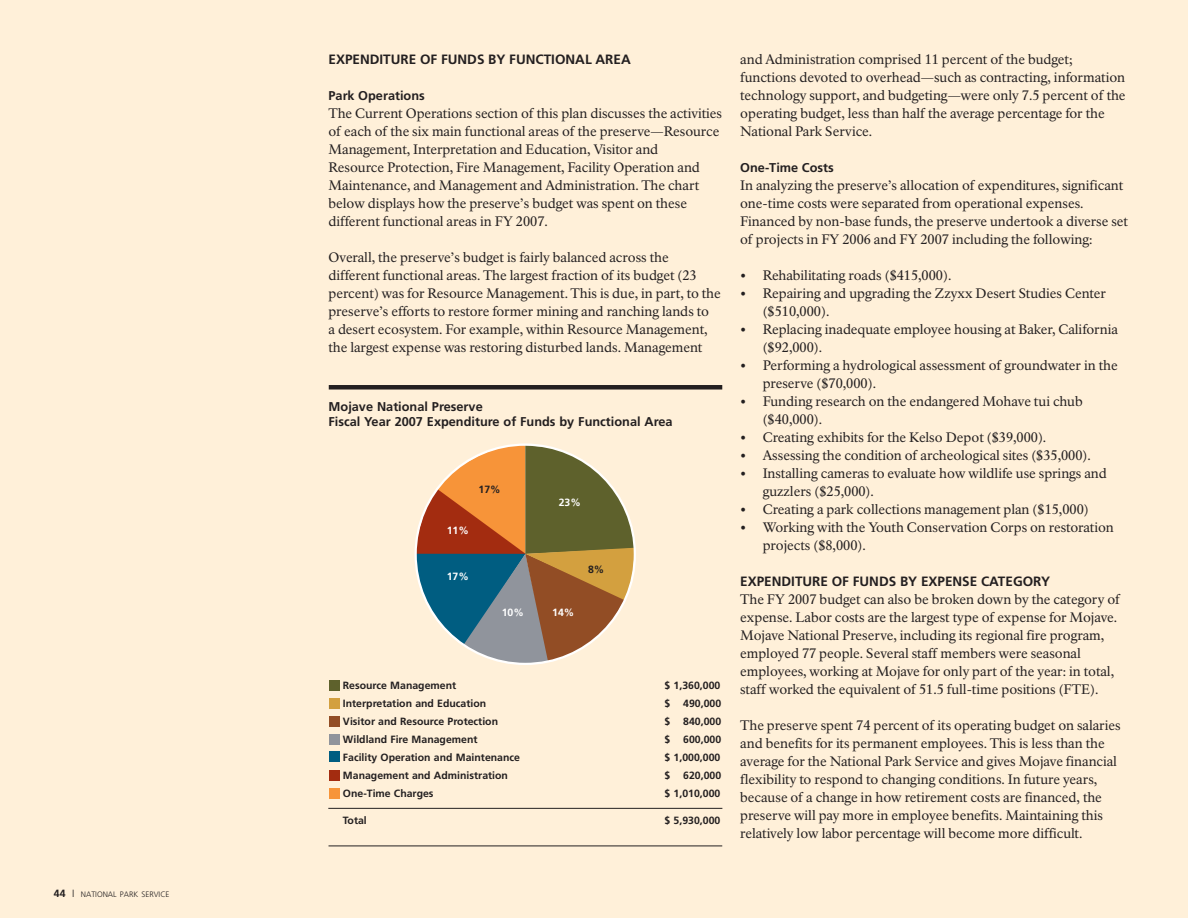
<style>
.page{position:relative;width:1188px;height:918px;background:#fff0d9}
.page>*{position:absolute;margin:0;border:0;box-sizing:border-box;transform-origin:0 0}
.t1{font:13.5px/18px "NPS Rawlinson OT";color:#231f20}
.t2{font:700 13.5px "Frutiger LT Std";color:#231f20}
.t3{font:700 12.75px/15px "Frutiger LT Std";color:#231f20}
.t4{font:700 10.5px "Frutiger LT Std";color:#231f20}
.t5{font:700 10.5px "Frutiger LT Std";color:#fff}
.t6{font:300 7.8px "Frutiger LT Std";color:#231f20}
.s1{font-weight:700;font-size:10.5px}
.s2{font-size:10.5px}
.s3{font-weight:700}
</style>
<div class="page">
<div style="left:329px;top:385px;width:393px;height:5px;background:#231f20"></div>
<hr style="left:329px;top:846px;width:393px;height:1px;background:#231f20">
<div style="left:329px;top:680px;width:10px;height:11px;background:#5e612c"></div>
<div style="left:329px;top:698px;width:10px;height:11px;background:#d3a03f"></div>
<div style="left:329px;top:716px;width:10px;height:11px;background:#924d25"></div>
<div style="left:329px;top:734px;width:10px;height:11px;background:#90949c"></div>
<div style="left:329px;top:751px;width:10px;height:11px;background:#005d81"></div>
<div style="left:329px;top:770px;width:10px;height:11px;background:#a32c10"></div>
<div style="left:329px;top:788px;width:10px;height:11px;background:#f79439"></div>
<svg style="left:415px;top:445px;width:220px;height:219px"></svg>
<hr style="left:328px;top:808px;width:394px;height:1px;background:#231f20">
<p class="t6" style="left:54px;top:890px;width:117px"><span class="s1">44</span> <span class="s2">I</span> NATIONAL PARK SERVICE</p>
<p class="t2" style="left:328px;top:52px;width:304px">Expenditure of Funds by Functional Area</p>
<p class="t3" style="left:328px;top:88px;width:98px">Park Operations</p>
<p class="t1" style="left:328px;top:105px;width:395px">The Current Operations section of this plan discusses the activities of each of the six main functional areas of the preserve—Resource Management, Interpretation and Education, Visitor and<br>Resource Protection, Fire Management, Facility Operation and Maintenance, and Management and Administration. The chart below displays how the preserve’s budget was spent on these different functional areas in FY 2007.</p>
<p class="t1" style="left:328px;top:249px;width:394px">Overall, the preserve’s budget is fairly balanced across the different functional areas. The largest fraction of its budget (23 percent) was for Resource Management. This is due, in part, to the preserve’s efforts to restore former mining and ranching lands to<br>a desert ecosystem. For example, within Resource Management, the largest expense was restoring disturbed lands. Management</p>
<p class="t3" style="left:329px;top:399px;width:346px">Mojave National Preserve<br>Fiscal Year 2007 Expenditure of Funds by Functional Area</p>
<p class="t4" style="left:479px;top:483px;width:24px">17%</p>
<p class="t5" style="left:447px;top:524px;width:24px">11%</p>
<p class="t5" style="left:447px;top:571px;width:24px">17%</p>
<p class="t5" style="left:502px;top:606px;width:24px">10%</p>
<p class="t5" style="left:559px;top:496px;width:24px">23%</p>
<p class="t5" style="left:552px;top:606px;width:24px">14%</p>
<p class="t4" style="left:588px;top:563px;width:18px">8%</p>
<p class="t4" style="left:329px;top:679px;width:129px">Resource Management</p>
<p class="t4" style="left:665px;top:679px;width:57px">$ 1,360,000</p>
<p class="t4" style="left:329px;top:697px;width:159px">I nterpretation and Education</p>
<p class="t4" style="left:665px;top:697px;width:58px">$ 490,000</p>
<p class="t4" style="left:343px;top:715px;width:157px">Visitor and Resource Protection</p>
<p class="t4" style="left:665px;top:715px;width:58px">$ 840,000</p>
<p class="t4" style="left:343px;top:733px;width:136px">Wildland Fire Management</p>
<p class="t4" style="left:665px;top:733px;width:58px">$ 600,000</p>
<p class="t4" style="left:329px;top:751px;width:193px">Facility Operation and Maintenance</p>
<p class="t4" style="left:665px;top:751px;width:57px">$ 1,000,000</p>
<p class="t4" style="left:343px;top:769px;width:167px">Management and Administration</p>
<p class="t4" style="left:665px;top:769px;width:58px">$ 620,000</p>
<p class="t4" style="left:329px;top:787px;width:107px">One-Time Charges</p>
<p class="t4" style="left:665px;top:787px;width:57px">$ 1,010,000</p>
<p class="t4" style="left:329px;top:814px;width:40px">Total</p>
<p class="t4" style="left:665px;top:814px;width:57px">$ 5,930,000</p>
<p class="t1" style="left:740px;top:51px;width:387px">and Administration comprised 11 percent of the budget; functions devoted to overhead—such as contracting, information technology support, and budgeting—were only 7.5 percent of the operating budget, less than half the average percentage for the National Park Service.</p>
<p class="t3" style="left:740px;top:160px;width:95px">One-Time Costs</p>
<p class="t1" style="left:740px;top:177px;width:389px">In analyzing the preserve’s allocation of expenditures, significant one-time costs were separated from operational expenses.<br>Financed by non-base funds, the preserve undertook a diverse set of projects in FY 2006 and FY 2007 including the following:</p>
<p class="t1" style="left:740px;top:267px;width:213px"><span class="s3">•</span> Rehabilitating roads ($415,000).</p>
<p class="t1" style="left:763px;top:285px;width:345px;text-indent:-23px"><span class="s3">•</span> Repairing and upgrading the Zzyxx Desert Studies Center ($510,000).</p>
<p class="t1" style="left:763px;top:321px;width:357px;text-indent:-23px"><span class="s3">•</span> Replacing inadequate employee housing at Baker, California ($92,000).</p>
<p class="t1" style="left:763px;top:357px;width:357px;text-indent:-23px"><span class="s3">•</span> Performing a hydrological assessment of groundwater in the preserve ($70,000).</p>
<p class="t1" style="left:763px;top:393px;width:322px;text-indent:-23px"><span class="s3">•</span> Funding research on the endangered Mohave tui chub ($40,000).</p>
<p class="t1" style="left:740px;top:429px;width:308px"><span class="s3">•</span> Creating exhibits for the Kelso Depot ($39,000).</p>
<p class="t1" style="left:740px;top:447px;width:352px"><span class="s3">•</span> Assessing the condition of archeological sites ($35,000).</p>
<p class="t1" style="left:763px;top:465px;width:346px;text-indent:-23px"><span class="s3">•</span> Installing cameras to evaluate how wildlife use springs and guzzlers ($25,000).</p>
<p class="t1" style="left:740px;top:501px;width:350px"><span class="s3">•</span> Creating a park collections management plan ($15,000)</p>
<p class="t1" style="left:763px;top:519px;width:353px;text-indent:-23px"><span class="s3">•</span> Working with the Youth Conservation Corps on restoration projects ($8,000).</p>
<p class="t2" style="left:740px;top:574px;width:310px">Expenditure of Funds by Expense Category</p>
<p class="t1" style="left:740px;top:591px;width:381px">The FY 2007 budget can also be broken down by the category of expense. Labor costs are the largest type of expense for Mojave.<br>Mojave National Preserve, including its regional fire program, employed 77 people. Several staff members were seasonal employees, working at Mojave for only part of the year: in total, staff worked the equivalent of 51.5 full-time positions (FTE).</p>
<p class="t1" style="left:740px;top:717px;width:382px">The preserve spent 74 percent of its operating budget on salaries and benefits for its permanent employees. This is less than the average for the National Park Service and gives Mojave financial flexibility to respond to changing conditions. In future years, because of a change in how retirement costs are financed, the preserve will pay more in employee benefits. Maintaining this relatively low labor percentage will become more difficult.</p>
</div>
